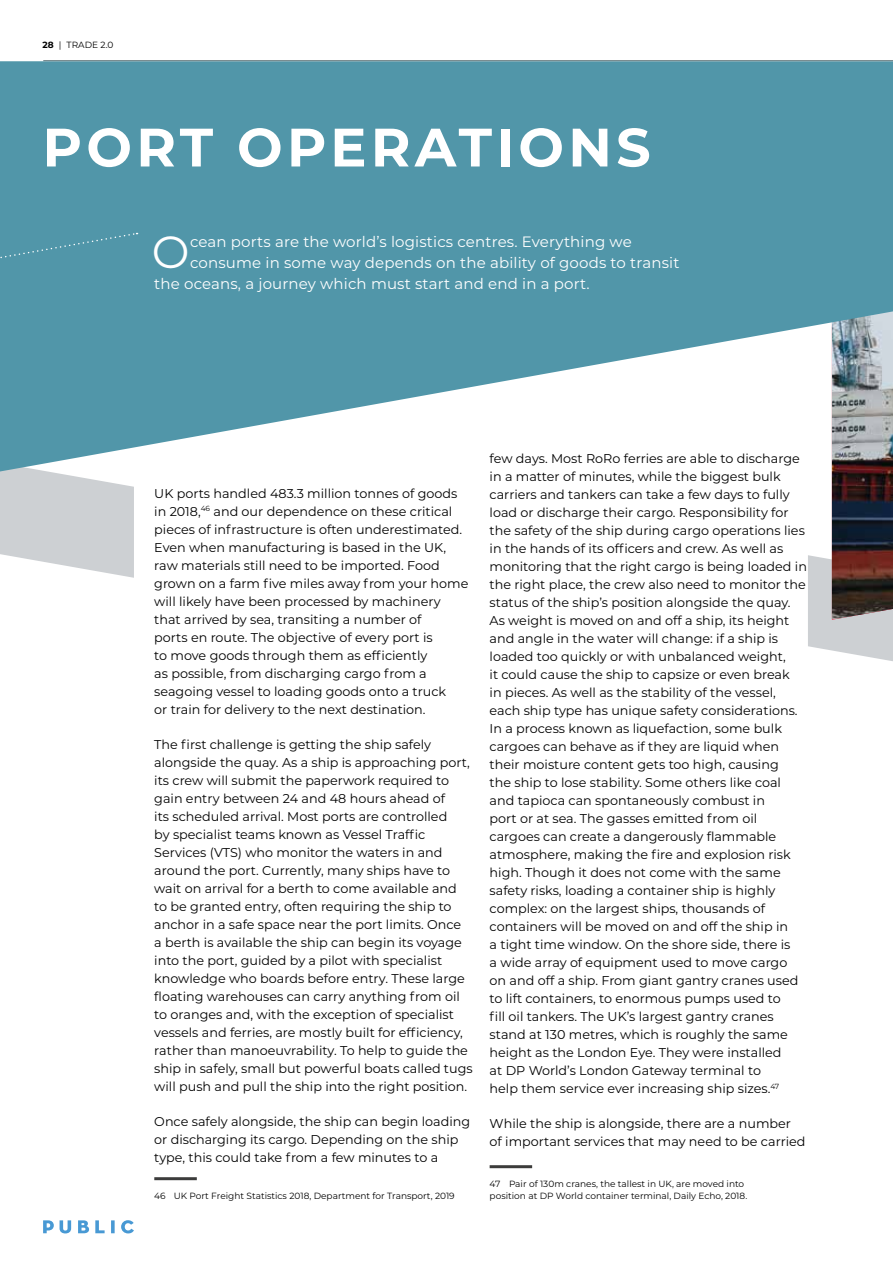
<style>
.page{position:relative;width:893px;height:1263px;background:#fff}
.page>*{position:absolute;margin:0;border:0;box-sizing:border-box;transform-origin:0 0}
.t1{font:700 54px "Montserrat";letter-spacing:.08em;color:#fff}
.t2{font:45px "Montserrat";color:#fff}
.t3{font:15px "Montserrat";letter-spacing:.01em;color:#fff}
.t4{font:12.75px/18px "Montserrat";color:#000}
.t5{font:9px/12px "Montserrat";color:#000}
.s1{font-weight:700}
</style>
<div class="page">
<svg style="left:43px;top:1220px;width:91px;height:13px"></svg>
<svg style="left:0;top:471px;width:134px;height:107px"></svg>
<hr style="left:490px;top:1165px;width:42px;height:3px;background:#3c3c3b">
<svg style="left:808px;top:471px;width:85px;height:190px"></svg>
<img style="left:832px;top:471px;width:61px;height:148px">
<hr style="left:154px;top:1177px;width:43px;height:3px;background:#3c3c3b">
<svg style="left:0;top:61px;width:893px;height:410px;fill:#5196a9"></svg>
<div style="left:0;top:232px;width:138px;height:36px;background:#5196a9"></div>
<hr style="left:43px;top:60px;width:850px;height:1px;background:#62777c">
<p class="t5" style="left:43px;top:39px;width:73px"><span class="s1">28</span> | TRADE 2.0</p>
<h1 class="t1" style="left:43px;top:108px;width:610px">PORT OPERATIONS</h1>
<h2 class="t2" style="left:152px;top:221px;width:39px">O</h2>
<p class="t3" style="left:190px;top:232px;width:443px">cean ports are the world’s logistics centres. Everything we</p>
<p class="t3" style="left:190px;top:253px;width:491px">consume in some way depends on the ability of goods to transit</p>
<p class="t3" style="left:154px;top:274px;width:437px">the oceans, a journey which must start and end in a port.</p>
<p class="t4" style="left:154px;top:484px;width:316px">UK ports handled 483.3 million tonnes of goods in 2018,<sup>46</sup> and our dependence on these critical pieces of infrastructure is often underestimated.<br>Even when manufacturing is based in the UK, raw materials still need to be imported. Food grown on a farm five miles away from your home will likely have been processed by machinery that arrived by sea, transiting a number of<br>ports en route. The objective of every port is<br>to move goods through them as efficiently<br>as possible, from discharging cargo from a seagoing vessel to loading goods onto a truck<br>or train for delivery to the next destination.</p>
<p class="t4" style="left:154px;top:735px;width:320px">The first challenge is getting the ship safely alongside the quay. As a ship is approaching port, its crew will submit the paperwork required to gain entry between 24 and 48 hours ahead of<br>its scheduled arrival. Most ports are controlled<br>by specialist teams known as Vessel Traffic Services (VTS) who monitor the waters in and around the port. Currently, many ships have to wait on arrival for a berth to come available and to be granted entry, often requiring the ship to anchor in a safe space near the port limits. Once<br>a berth is available the ship can begin its voyage into the port, guided by a pilot with specialist knowledge who boards before entry. These large floating warehouses can carry anything from oil to oranges and, with the exception of specialist vessels and ferries, are mostly built for efficiency, rather than manoeuvrability. To help to guide the ship in safely, small but powerful boats called tugs will push and pull the ship into the right position.</p>
<p class="t4" style="left:154px;top:1112px;width:317px">Once safely alongside, the ship can begin loading or discharging its cargo. Depending on the ship type, this could take from a few minutes to a</p>
<p class="t5" style="left:154px;top:1190px;width:302px">46 UK Port Freight Statistics 2018, Department for Transport, 2019</p>
<p class="t4" style="left:490px;top:449px;width:319px">few days. Most RoRo ferries are able to discharge in a matter of minutes, while the biggest bulk carriers and tankers can take a few days to fully load or discharge their cargo. Responsibility for the safety of the ship during cargo operations lies in the hands of its officers and crew. As well as monitoring that the right cargo is being loaded in the right place, the crew also need to monitor the status of the ship’s position alongside the quay.<br>As weight is moved on and off a ship, its height and angle in the water will change: if a ship is loaded too quickly or with unbalanced weight,<br>it could cause the ship to capsize or even break<br>in pieces. As well as the stability of the vessel, each ship type has unique safety considerations.<br>In a process known as liquefaction, some bulk cargoes can behave as if they are liquid when their moisture content gets too high, causing<br>the ship to lose stability. Some others like coal and tapioca can spontaneously combust in<br>port or at sea. The gasses emitted from oil cargoes can create a dangerously flammable atmosphere, making the fire and explosion risk high. Though it does not come with the same safety risks, loading a container ship is highly complex: on the largest ships, thousands of containers will be moved on and off the ship in<br>a tight time window. On the shore side, there is<br>a wide array of equipment used to move cargo on and off a ship. From giant gantry cranes used to lift containers, to enormous pumps used to<br>fill oil tankers. The UK’s largest gantry cranes stand at 130 metres, which is roughly the same height as the London Eye. They were installed<br>at DP World’s London Gateway terminal to<br>help them service ever increasing ship sizes.<sup>47</sup></p>
<p class="t4" style="left:490px;top:1114px;width:317px">While the ship is alongside, there are a number of important services that may need to be carried</p>
<p class="t5" style="left:490px;top:1178px;width:259px">47 Pair of 130m cranes, the tallest in UK, are moved into position at DP World container terminal, Daily Echo, 2018.</p>
</div>
